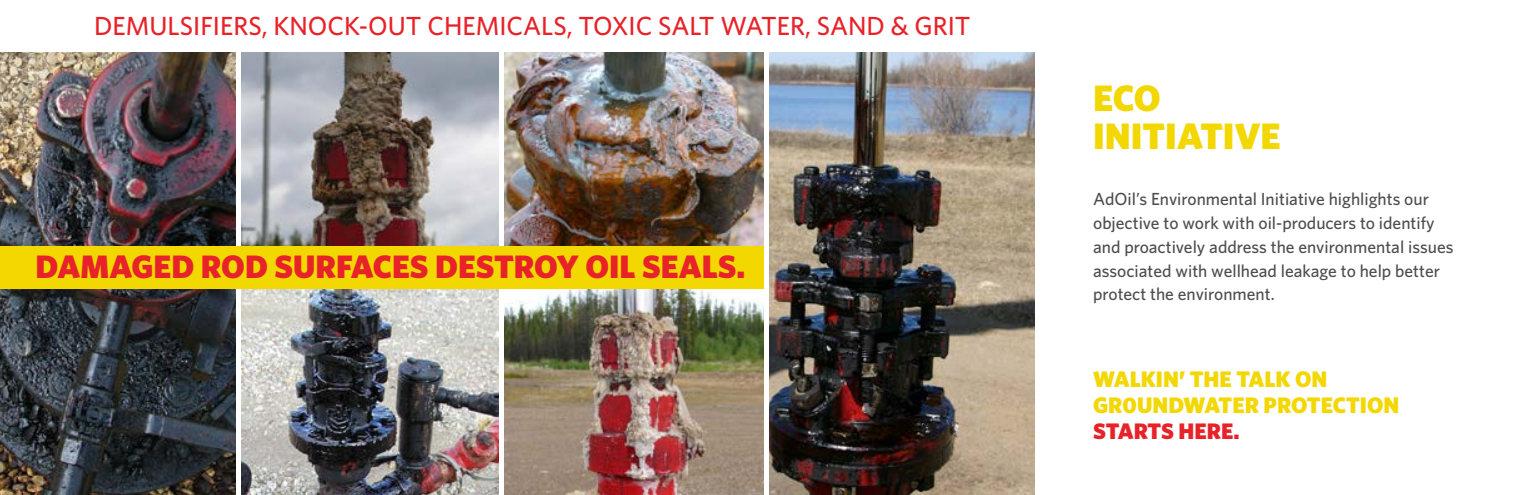
<style>
.page{position:relative;width:1530px;height:495px;background:#fff}
.page>*{position:absolute;margin:0;border:0;box-sizing:border-box;transform-origin:0 0}
.t1{font:900 36.88px/37.5px "Whitney";color:#f3d700}
.t2{font:900 32.5px "Whitney";color:#e82229}
.t3{font:500 26.25px "Whitney";color:#e82229}
.t4{font:900 22.5px/26.2px "Whitney";color:#f3d700}
.t5{font:900 22.5px "Whitney";letter-spacing:-.005em;color:#e82229}
.t6{font:500 17.5px/23.8px "Whitney";color:#4d4d4f}
</style>
<div class="page">
<img style="left:769px;top:52px;width:266px;height:443px">
<img style="left:0;top:52px;width:236px;height:443px">
<img style="left:241px;top:52px;width:523px;height:194px">
<img style="left:241px;top:289px;width:258px;height:206px">
<img style="left:504px;top:289px;width:260px;height:206px">
<div style="left:499px;top:43px;width:5px;height:452px;background:#fff"></div>
<div style="left:0;top:246px;width:764px;height:43px;background:#f3d700"></div>
<h3 class="t3" style="left:94px;top:8px;width:878px">DEMULSIFIERS, KNOCK-OUT CHEMICALS, TOXIC SALT WATER, SAND &amp; GRIT</h3>
<h2 class="t2" style="left:35px;top:245px;width:711px">DAMAGED ROD SURFACES DESTROY OIL SEALS.</h2>
<h1 class="t1" style="left:1093px;top:79px;width:189px">ECO<br>INITIATIVE</h1>
<p class="t6" style="left:1093px;top:187px;width:362px">AdOil’s Environmental Initiative highlights our objective to work with oil-producers to identify and proactively address the environmental issues associated with wellhead leakage to help better protect the environment.</p>
<p class="t4" style="left:1093px;top:365px;width:308px">WALKIN’ THE TALK ON<br>GR0UNDWATER PROTECTION</p>
<p class="t5" style="left:1093px;top:416px;width:148px">STARTS HERE.</p>
</div>
